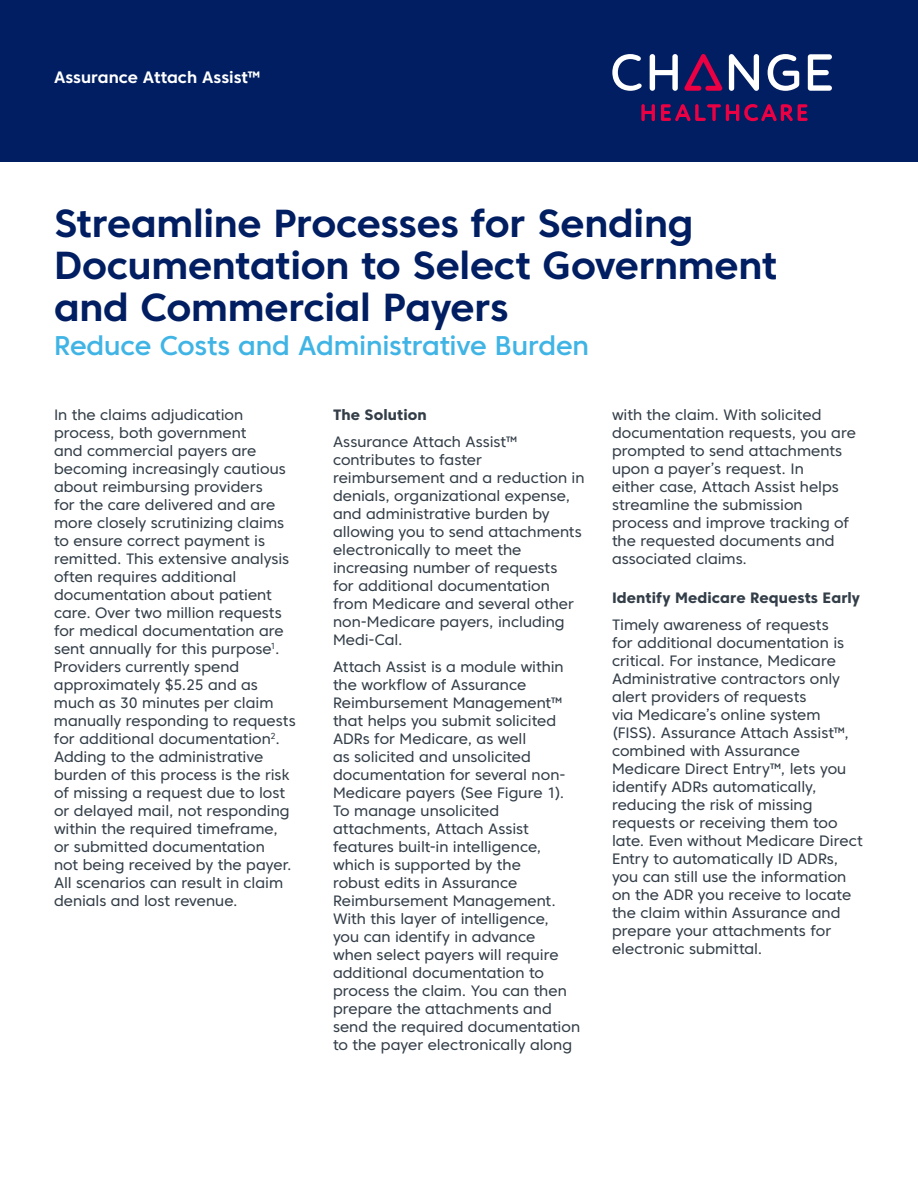
<style>
.page{position:relative;width:918px;height:1188px;background:#fff}
.page>*{position:absolute;margin:0;border:0;box-sizing:border-box;transform-origin:0 0}
.t1{font:700 39px/42px "Core Sans C 65";letter-spacing:-.005em;color:#001e61}
.t2{font:500 27px "Core Sans C 55";letter-spacing:-.005em;color:#40b4e5}
.t3{font:700 16.5px "Core Sans C 65";color:#fff}
.t4{font:15px/18px "Core Sans C 45";color:#333e48}
.t5{font:800 15px "Core Sans C 75";letter-spacing:.005em;color:#333e48}
</style>
<div class="page">
<div style="left:0;top:0;width:918px;height:162px;background:#001e61"></div>
<svg style="left:729px;top:54px;width:30px;height:37px"></svg>
<svg style="left:612px;top:54px;width:30px;height:37px"></svg>
<svg style="left:768px;top:54px;width:31px;height:37px"></svg>
<svg style="left:808px;top:54px;width:24px;height:37px"></svg>
<svg style="left:650px;top:54px;width:28px;height:37px"></svg>
<svg style="left:684px;top:54px;width:38px;height:37px"></svg>
<svg style="left:641px;top:104px;width:14px;height:17px"></svg>
<svg style="left:661px;top:104px;width:147px;height:17px"></svg>
<p class="t3" style="left:54px;top:67px;width:208px">Assurance Attach Assist™</p>
<h1 class="t1" style="left:54px;top:202px;width:725px">Streamline Processes for Sending<br>Documentation to Select Government and Commercial Payers</h1>
<h2 class="t2" style="left:54px;top:329px;width:537px">Reduce Costs and Administrative Burden</h2>
<p class="t4" style="left:54px;top:405px;width:243px">In the claims adjudication process, both government<br>and commercial payers are becoming increasingly cautious about reimbursing providers<br>for the care delivered and are more closely scrutinizing claims to ensure correct payment is remitted. This extensive analysis often requires additional documentation about patient care. Over two million requests for medical documentation are sent annually for this purpose<sup>1</sup>.<br>Providers currently spend approximately $5.25 and as much as 30 minutes per claim manually responding to requests for additional documentation<sup>2</sup>.<br>Adding to the administrative burden of this process is the risk of missing a request due to lost or delayed mail, not responding within the required timeframe, or submitted documentation<br>not being received by the payer.<br>All scenarios can result in claim denials and lost revenue.</p>
<p class="t5" style="left:333px;top:405px;width:95px">The Solution</p>
<p class="t4" style="left:333px;top:432px;width:253px">Assurance Attach Assist™ contributes to faster reimbursement and a reduction in denials, organizational expense, and administrative burden by allowing you to send attachments electronically to meet the increasing number of requests<br>for additional documentation from Medicare and several other non-Medicare payers, including<br>Medi-Cal.</p>
<p class="t4" style="left:333px;top:657px;width:249px">Attach Assist is a module within the workflow of Assurance<br>Reimbursement Management™ that helps you submit solicited<br>ADRs for Medicare, as well<br>as solicited and unsolicited documentation for several non-<br>Medicare payers (See Figure 1).<br>To manage unsolicited attachments, Attach Assist features built-in intelligence, which is supported by the<br>robust edits in Assurance<br>Reimbursement Management.<br>With this layer of intelligence,<br>you can identify in advance<br>when select payers will require additional documentation to process the claim. You can then prepare the attachments and send the required documentation to the payer electronically along</p>
<p class="t4" style="left:612px;top:405px;width:245px">with the claim. With solicited documentation requests, you are prompted to send attachments upon a payer’s request. In<br>either case, Attach Assist helps streamline the submission process and improve tracking of the requested documents and associated claims.</p>
<p class="t5" style="left:612px;top:588px;width:250px">Identify Medicare Requests Early</p>
<p class="t4" style="left:612px;top:615px;width:252px">Timely awareness of requests<br>for additional documentation is critical. For instance, Medicare<br>Administrative contractors only alert providers of requests<br>via Medicare’s online system (FISS). Assurance Attach Assist™, combined with Assurance<br>Medicare Direct Entry™, lets you identify ADRs automatically, reducing the risk of missing requests or receiving them too late. Even without Medicare Direct<br>Entry to automatically ID ADRs, you can still use the information on the ADR you receive to locate the claim within Assurance and prepare your attachments for electronic submittal.</p>
</div>
